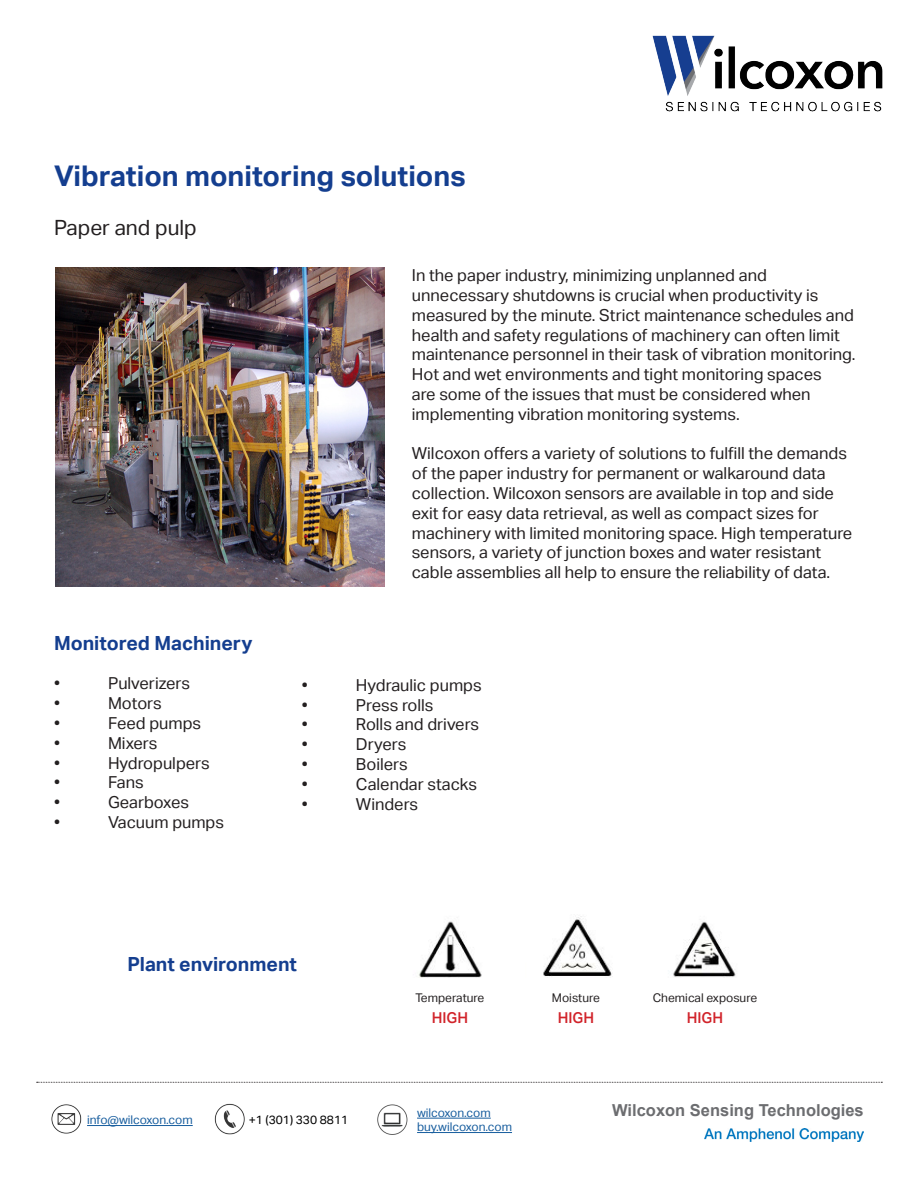
<style>
.page{position:relative;width:918px;height:1188px;background:#fff}
.page>*{position:absolute;margin:0;border:0;box-sizing:border-box;transform-origin:0 0}
.t1{font:700 28.5px "Aktiv Grotesk";color:#143e8f}
.t2{font:21px "Aktiv Grotesk";color:#231f20}
.t3{font:700 19.5px "Aktiv Grotesk";color:#143e8f}
.t4{font:16.5px/19.8px "Aktiv Grotesk";color:#231f20}
.t5{font:700 16.5px "Arial";color:#6c6d70}
.t6{font:500 15px "Aktiv Grotesk";color:#d1232a}
.t7{font:12px "Aktiv Grotesk";color:#175d9e}
.t8{font:12px "Aktiv Grotesk";color:#231f20}
.t9{font:12px "Aktiv Grotesk";color:#000}
</style>
<div class="page">
<img style="left:56px;top:268px;width:329px;height:318px">
<img style="left:543px;top:916px;width:69px;height:61px">
<img style="left:673px;top:921px;width:63px;height:57px">
<img style="left:419px;top:921px;width:63px;height:57px">
<svg style="left:37px;top:1082px;width:845px;height:1px"></svg>
<hr style="left:87px;top:1125px;width:106px;height:1px;background:#175d9e">
<img style="left:705px;top:1128px;width:159px;height:14px">
<img style="left:51px;top:1104px;width:31px;height:30px">
<img style="left:214px;top:1103px;width:31px;height:32px">
<img style="left:377px;top:1104px;width:31px;height:31px">
<hr style="left:417px;top:1118px;width:74px;height:1px;background:#175d9e">
<hr style="left:417px;top:1132px;width:95px;height:1px;background:#175d9e">
<img style="left:652px;top:35px;width:231px;height:77px">
<p class="t1" style="left:54px;top:159px;width:413px">Vibration monitoring solutions</p>
<p class="t2" style="left:54px;top:216px;width:144px">Paper and pulp</p>
<p class="t4" style="left:412px;top:266px;width:445px">In the paper industry, minimizing unplanned and unnecessary shutdowns is crucial when productivity is measured by the minute. Strict maintenance schedules and health and safety regulations of machinery can often limit maintenance personnel in their task of vibration monitoring.<br>Hot and wet environments and tight monitoring spaces<br>are some of the issues that must be considered when implementing vibration monitoring systems.</p>
<p class="t4" style="left:412px;top:444px;width:442px">Wilcoxon offers a variety of solutions to fulfill the demands of the paper industry for permanent or walkaround data collection. Wilcoxon sensors are available in top and side exit for easy data retrieval, as well as compact sizes for machinery with limited monitoring space. High temperature sensors, a variety of junction boxes and water resistant cable assemblies all help to ensure the reliability of data.</p>
<p class="t3" style="left:54px;top:632px;width:200px">Monitored Machinery</p>
<p class="t4" style="left:54px;top:674px;width:7px">•</p>
<p class="t4" style="left:108px;top:674px;width:84px">Pulverizers</p>
<p class="t4" style="left:54px;top:694px;width:7px">•</p>
<p class="t4" style="left:108px;top:694px;width:55px">Motors</p>
<p class="t4" style="left:54px;top:713px;width:7px">•</p>
<p class="t4" style="left:108px;top:713px;width:95px">Feed pumps</p>
<p class="t4" style="left:54px;top:733px;width:7px">•</p>
<p class="t4" style="left:108px;top:733px;width:51px">Mixers</p>
<p class="t4" style="left:54px;top:753px;width:7px">•</p>
<p class="t4" style="left:108px;top:753px;width:103px">Hydropulpers</p>
<p class="t4" style="left:54px;top:773px;width:7px">•</p>
<p class="t4" style="left:108px;top:773px;width:37px">Fans</p>
<p class="t4" style="left:54px;top:793px;width:7px">•</p>
<p class="t4" style="left:108px;top:793px;width:83px">Gearboxes</p>
<p class="t4" style="left:54px;top:812px;width:7px">•</p>
<p class="t4" style="left:108px;top:812px;width:118px">Vacuum pumps</p>
<p class="t4" style="left:302px;top:675px;width:7px">•</p>
<p class="t4" style="left:356px;top:675px;width:127px">Hydraulic pumps</p>
<p class="t4" style="left:302px;top:695px;width:7px">•</p>
<p class="t4" style="left:356px;top:695px;width:79px">Press rolls</p>
<p class="t4" style="left:302px;top:715px;width:7px">•</p>
<p class="t4" style="left:356px;top:715px;width:125px">Rolls and drivers</p>
<p class="t4" style="left:302px;top:735px;width:7px">•</p>
<p class="t4" style="left:356px;top:735px;width:52px">Dryers</p>
<p class="t4" style="left:302px;top:754px;width:7px">•</p>
<p class="t4" style="left:356px;top:754px;width:53px">Boilers</p>
<p class="t4" style="left:302px;top:774px;width:7px">•</p>
<p class="t4" style="left:356px;top:774px;width:122px">Calendar stacks</p>
<p class="t4" style="left:302px;top:794px;width:7px">•</p>
<p class="t4" style="left:356px;top:794px;width:64px">Winders</p>
<p class="t3" style="left:127px;top:953px;width:171px">Plant environment</p>
<p class="t7" style="left:87px;top:1113px;width:107px">info@wilcoxon.com</p>
<p class="t9" style="left:249px;top:1113px;width:101px">+1 (301) 330 8811</p>
<p class="t8" style="left:415px;top:991px;width:71px">Temperature</p>
<p class="t6" style="left:432px;top:1009px;width:38px">HIGH</p>
<p class="t8" style="left:552px;top:991px;width:50px">Moisture</p>
<p class="t6" style="left:558px;top:1009px;width:38px">HIGH</p>
<p class="t8" style="left:653px;top:991px;width:106px">Chemical exposure</p>
<p class="t6" style="left:687px;top:1009px;width:38px">HIGH</p>
<p class="t7" style="left:417px;top:1106px;width:75px">wilcoxon.com</p>
<p class="t5" style="left:612px;top:1099px;width:253px">Wilcoxon Sensing Technologies</p>
<p class="t7" style="left:417px;top:1120px;width:96px">buy.wilcoxon.com</p>
</div>
